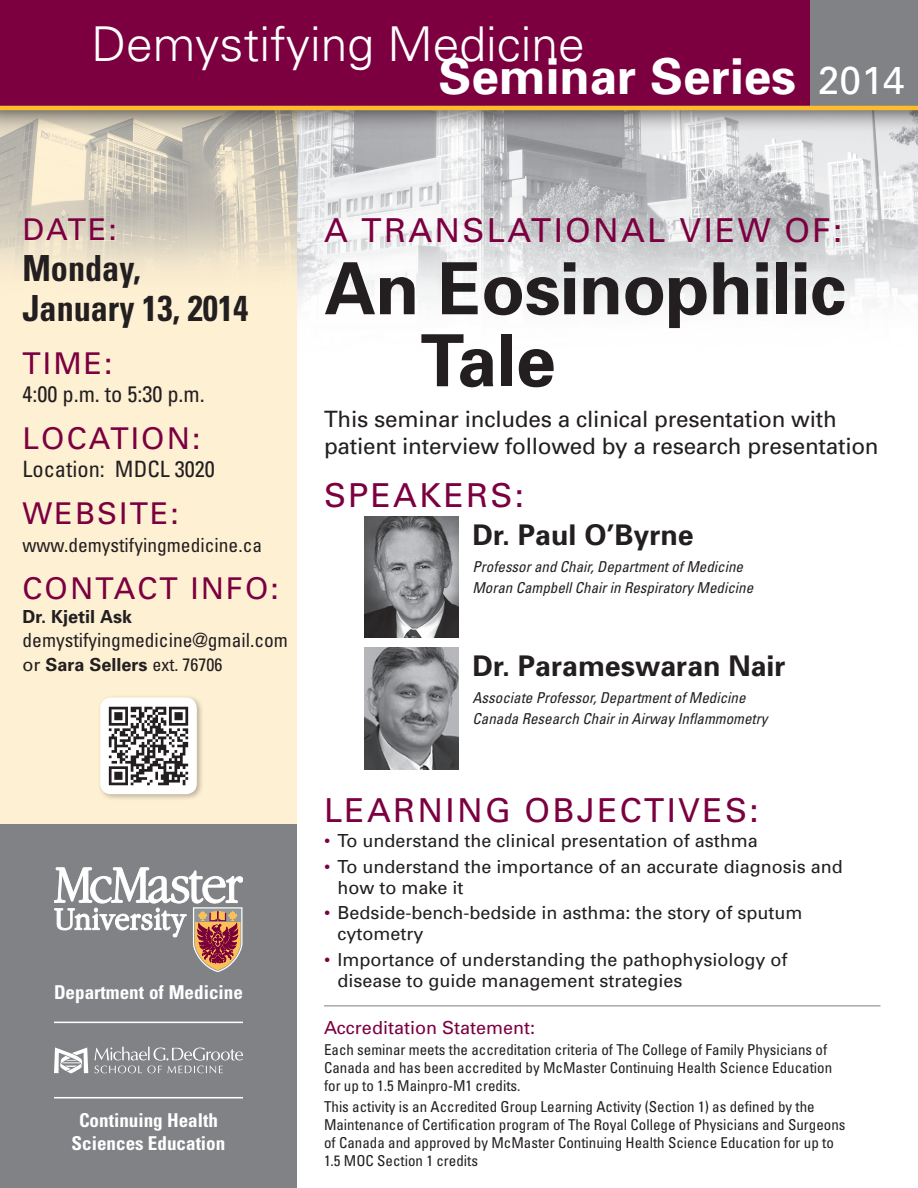
<style>
.page{position:relative;width:918px;height:1188px;background:#fff}
.page>*{position:absolute;margin:0;border:0;box-sizing:border-box;transform-origin:0 0}
.t1{font:700 72px/72px "Univers";letter-spacing:-.01em;color:#231f20}
.t2{font:700 49.5px "Univers";color:#fff}
.t3{font:300 48px "Univers";color:#fff}
.t4{font:700 condensed 36px/40.5px "Univers";color:#231f20;scale:.95 1}
.t5{font:33px "Univers";letter-spacing:.07em;color:#7c0040}
.t6{font:30px "Univers";letter-spacing:.07em;color:#7c0040}
.t7{font:700 28.5px "Univers";color:#231f20}
.t8{font:22.5px/27px "Univers";letter-spacing:-.01em;color:#231f20}
.t9{font:condensed 22.5px "Univers";color:#231f20}
.t10{font:condensed 19.5px "Univers";color:#231f20}
.t11{font:700 condensed 19.05px/23px "Univers";color:#fff;text-align:center}
.t12{font:18px/21px "Univers";color:#231f20}
.t13{font:700 18px "Univers";color:#231f20}
.t14{font:18px "Univers";color:#7c0040}
.t15{font:condensed 15px/18px "Univers";color:#231f20}
.t16{font:italic condensed 15px/21px "Univers";color:#231f20}
.s1{font-weight:400;font-size:39px}
.s2{font-weight:400}
.s3{font-weight:400;font-stretch:condensed}
.s4{color:#7c0040}
</style>
<div class="page">
<img style="left:297px;top:133px;width:621px;height:637px">
<img style="left:0;top:133px;width:297px;height:691px">
<div style="left:0;top:824px;width:297px;height:364px;background:#808285"></div>
<div style="left:0;top:0;width:918px;height:133px;background:#231f20;opacity:.8"></div>
<div style="left:0;top:0;width:810px;height:108px;background:#7c0040"></div>
<div style="left:810px;top:0;width:108px;height:108px;background:#808285"></div>
<hr style="left:0;top:106px;width:918px;height:4px;background:#fdbb2e">
<svg style="left:54px;top:867px;width:189px;height:105px"></svg>
<hr style="left:54px;top:1022px;width:189px;height:1px;background:#fff">
<svg style="left:54px;top:1047px;width:34px;height:27px"></svg>
<svg style="left:94px;top:1047px;width:149px;height:26px"></svg>
<img style="left:364px;top:516px;width:95px;height:122px">
<img style="left:364px;top:648px;width:95px;height:121px">
<hr style="left:54px;top:1097px;width:189px;height:1px;background:#fff">
<div style="left:97px;top:695px;width:107px;height:107px;background:#231f20;opacity:.3"></div>
<img style="left:100px;top:698px;width:97px;height:96px">
<hr style="left:324px;top:1005px;width:556px;height:2px;background:#a8a9ad">
<h3 class="t3" style="left:92px;top:15px;width:495px">Demystifying Medicine</h3>
<h2 class="t2" style="left:438px;top:46px;width:468px">Seminar Series <span class="s1">2014</span></h2>
<h3 class="t6" style="left:22px;top:212px;width:96px">DATE:</h3>
<h3 class="t4" style="left:22px;top:247px;width:239px">Monday,<br>January 13, 2014</h3>
<h3 class="t6" style="left:22px;top:345px;width:92px">TIME:</h3>
<h3 class="t9" style="left:22px;top:380px;width:184px">4:00 p.m. to 5:30 p.m.</h3>
<h3 class="t6" style="left:22px;top:420px;width:179px">LOCATION:</h3>
<h3 class="t9" style="left:22px;top:455px;width:194px">Location: MDCL 3020</h3>
<h3 class="t6" style="left:22px;top:495px;width:158px">WEBSITE:</h3>
<h3 class="t10" style="left:22px;top:533px;width:241px">www.demystifyingmedicine.ca</h3>
<h3 class="t6" style="left:22px;top:570px;width:258px">CONTACT INFO:</h3>
<p class="t13" style="left:22px;top:605px;width:111px">Dr. Kjetil Ask</p>
<h3 class="t10" style="left:22px;top:627px;width:267px">demystifyingmedicine@gmail.com</h3>
<p class="t13" style="left:22px;top:653px;width:202px"><span class="s2">or</span> Sara Sellers <span class="s3">ext. 76706</span></p>
<p class="t11" style="left:54px;top:980px;width:191px">Department of Medicine</p>
<p class="t11" style="left:72px;top:1108px;width:155px">Continuing Health<br>Sciences Education</p>
<h3 class="t5" style="left:324px;top:211px;width:520px">A TRANSLATIONAL VIEW OF:</h3>
<h1 class="t1" style="left:420px;top:253px;width:427px;text-indent:-96px">An Eosinophilic<br>Tale</h1>
<h3 class="t8" style="left:324px;top:406px;width:556px">This seminar includes a clinical presentation with patient interview followed by a research presentation</h3>
<h3 class="t5" style="left:324px;top:476px;width:202px">SPEAKERS:</h3>
<h3 class="t7" style="left:472px;top:518px;width:223px">Dr. Paul O’Byrne</h3>
<p class="t16" style="left:472px;top:556px;width:282px">Professor and Chair, Department of Medicine<br>Moran Campbell Chair in Respiratory Medicine</p>
<h3 class="t7" style="left:472px;top:649px;width:315px">Dr. Parameswaran Nair</h3>
<p class="t16" style="left:472px;top:687px;width:296px">Associate Professor, Department of Medicine<br>Canada Research Chair in Airway Inflammometry</p>
<h3 class="t5" style="left:324px;top:791px;width:436px">LEARNING OBJECTIVES:</h3>
<p class="t12" style="left:324px;top:831px;width:435px"><span class="s4">•</span> To understand the clinical presentation of asthma</p>
<p class="t12" style="left:338px;top:856px;width:507px;text-indent:-14px"><span class="s4">•</span> To understand the importance of an accurate diagnosis and how to make it</p>
<p class="t12" style="left:338px;top:903px;width:467px;text-indent:-14px"><span class="s4">•</span> Bedside-bench-bedside in asthma: the story of sputum cytometry</p>
<p class="t12" style="left:338px;top:949px;width:452px;text-indent:-14px"><span class="s4">•</span> Importance of understanding the pathophysiology of disease to guide management strategies</p>
<p class="t14" style="left:324px;top:1017px;width:213px">Accreditation Statement:</p>
<p class="t15" style="left:324px;top:1040px;width:510px">Each seminar meets the accreditation criteria of The College of Family Physicians of<br>Canada and has been accredited by McMaster Continuing Health Science Education for up to 1.5 Mainpro-M1 credits.</p>
<p class="t15" style="left:324px;top:1097px;width:523px">This activity is an Accredited Group Learning Activity (Section 1) as defined by the Maintenance of Certification program of The Royal College of Physicians and Surgeons of Canada and approved by McMaster Continuing Health Science Education for up to 1.5 MOC Section 1 credits</p>
</div>
